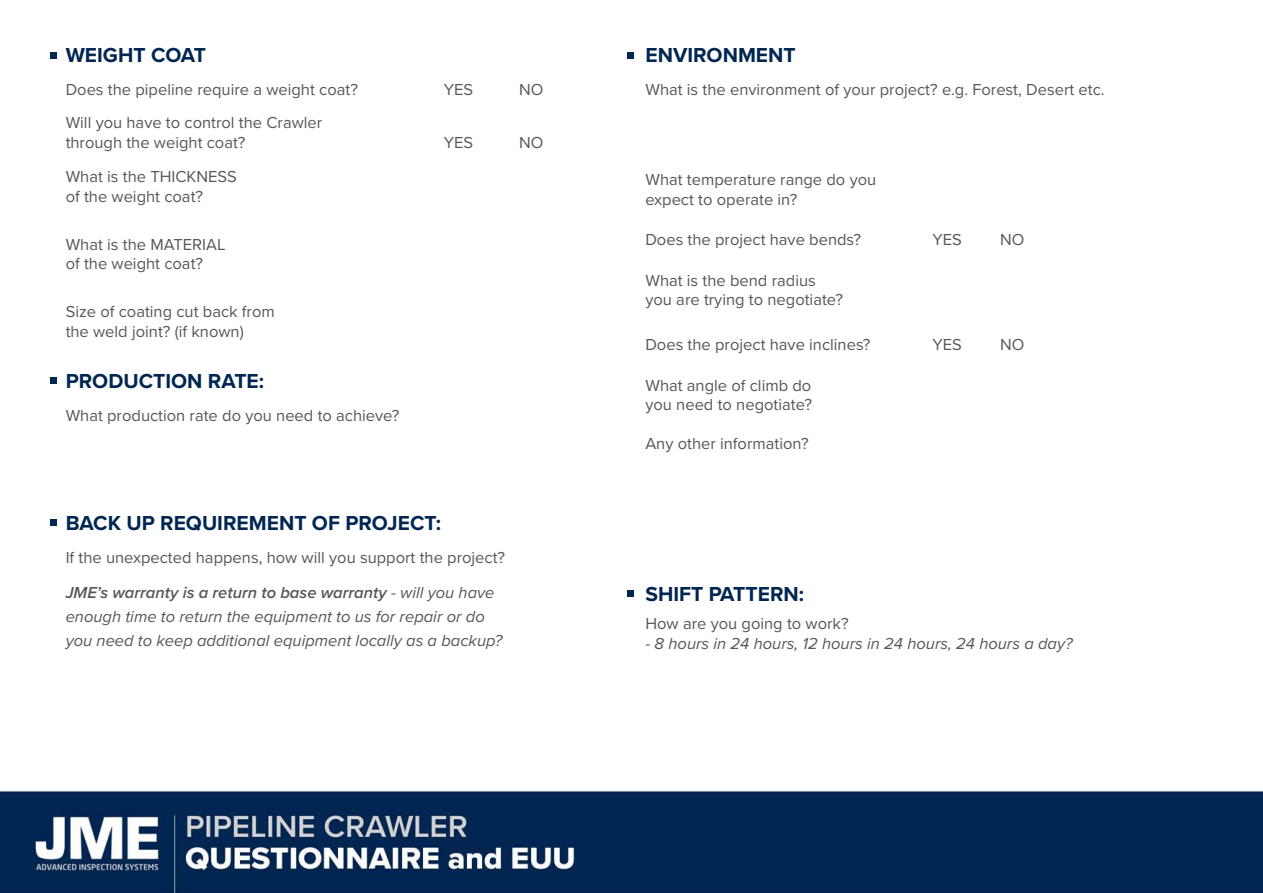
<style>
.page{position:relative;width:1263px;height:893px;background:#fff}
.page>*{position:absolute;margin:0;border:0;box-sizing:border-box;transform-origin:0 0}
.t1{font:700 21px "Proxima Nova";color:#002652}
.t2{font:16.5px/19.5px "Proxima Nova";color:#575756}
.t3{font:italic 16.5px/24px "Proxima Nova";color:#575756}
.s1{font-weight:600;font-style:italic}
.s2{font-style:italic}
</style>
<div class="page">
<img style="left:1px;top:52px;width:1262px;height:841px">
<div style="left:50px;top:52px;width:6px;height:7px;background:#002652"></div>
<div style="left:50px;top:377px;width:6px;height:7px;background:#002652"></div>
<svg style="left:50px;top:520px;width:6px;height:6px"></svg>
<div style="left:627px;top:590px;width:7px;height:6px;background:#002652"></div>
<div style="left:627px;top:52px;width:7px;height:6px;background:#002652"></div>
<p class="t1" style="left:66px;top:39px;width:142px">WEIGHT COAT</p>
<p class="t2" style="left:66px;top:79px;width:294px">Does the pipeline require a weight coat?</p>
<p class="t2" style="left:444px;top:79px;width:31px">YES</p>
<p class="t2" style="left:519px;top:79px;width:26px">NO</p>
<p class="t2" style="left:66px;top:112px;width:258px">Will you have to control the Crawler through the weight coat?</p>
<p class="t2" style="left:444px;top:132px;width:31px">YES</p>
<p class="t2" style="left:519px;top:132px;width:26px">NO</p>
<p class="t2" style="left:66px;top:166px;width:173px">What is the THICKNESS of the weight coat?</p>
<p class="t2" style="left:66px;top:234px;width:161px">What is the MATERIAL of the weight coat?</p>
<p class="t2" style="left:66px;top:301px;width:211px">Size of coating cut back from the weld joint? (if known)</p>
<p class="t1" style="left:66px;top:365px;width:200px">PRODUCTION RATE:</p>
<p class="t2" style="left:66px;top:405px;width:335px">What production rate do you need to achieve?</p>
<p class="t1" style="left:66px;top:507px;width:377px">BACK UP REQUIREMENT OF PROJECT:</p>
<p class="t2" style="left:66px;top:540px;width:441px;line-height:34.5px">If the unexpected happens, how will you support the project?<br><span class="s1">JME’s warranty is a return to base warranty</span> <span class="s2">- will you have</span></p>
<p class="t3" style="left:66px;top:603px;width:438px">enough time to return the equipment to us for repair or do you need to keep additional equipment locally as a backup?</p>
<p class="t1" style="left:645px;top:39px;width:152px">ENVIRONMENT</p>
<p class="t2" style="left:645px;top:79px;width:461px">What is the environment of your project? e.g. Forest, Desert etc.</p>
<p class="t2" style="left:645px;top:169px;width:232px">What temperature range do you expect to operate in?</p>
<p class="t2" style="left:645px;top:229px;width:217px">Does the project have bends?</p>
<p class="t2" style="left:932px;top:229px;width:31px">YES</p>
<p class="t2" style="left:1000px;top:229px;width:26px">NO</p>
<p class="t2" style="left:645px;top:270px;width:199px">What is the bend radius you are trying to negotiate?</p>
<p class="t2" style="left:645px;top:334px;width:227px">Does the project have inclines?</p>
<p class="t2" style="left:932px;top:334px;width:31px">YES</p>
<p class="t2" style="left:1000px;top:334px;width:26px">NO</p>
<p class="t2" style="left:645px;top:375px;width:168px">What angle of climb do you need to negotiate?</p>
<p class="t2" style="left:645px;top:433px;width:165px">Any other information?</p>
<p class="t1" style="left:645px;top:578px;width:160px">SHIFT PATTERN:</p>
<p class="t2" style="left:645px;top:613px;width:205px">How are you going to work?</p>
<p class="t3" style="left:645px;top:630px;width:429px">- 8 hours in 24 hours, 12 hours in 24 hours, 24 hours a day?</p>
</div>
